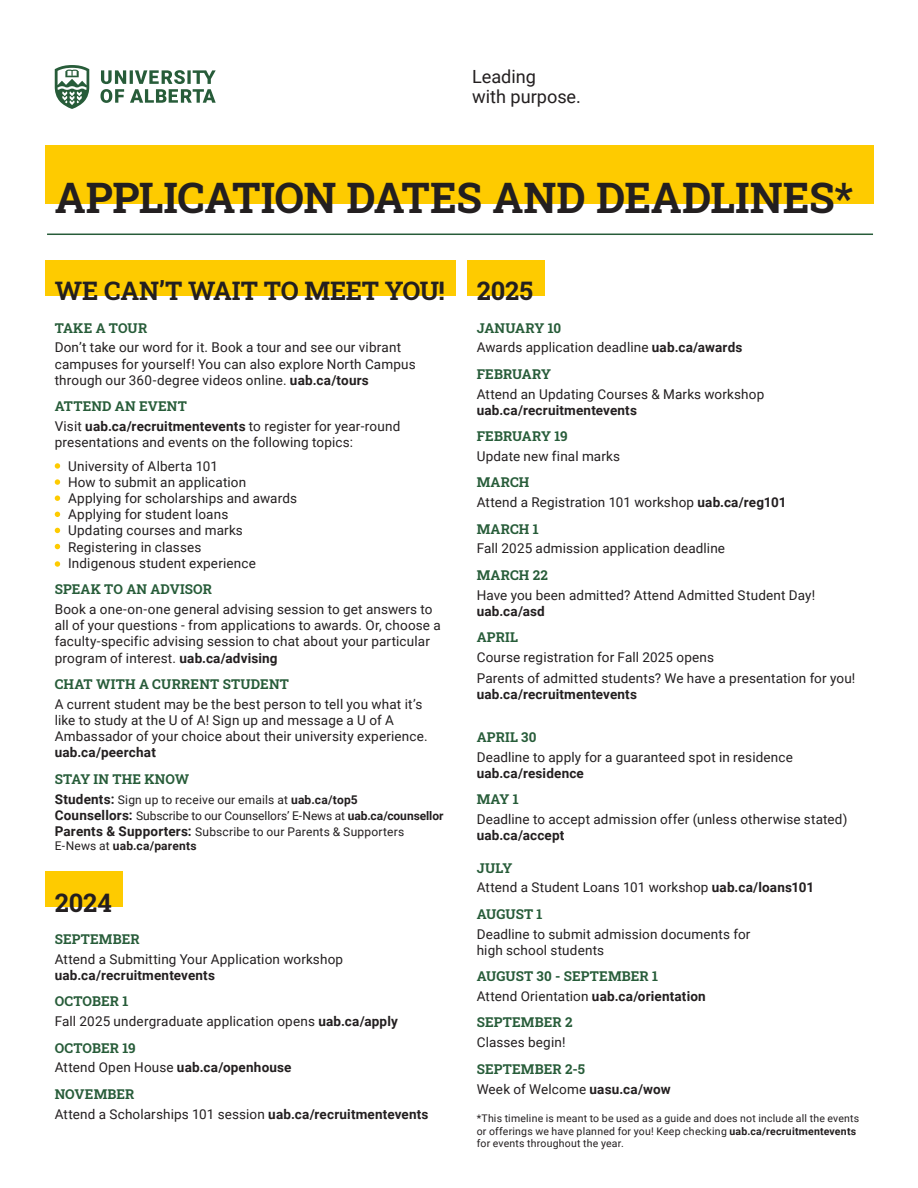
<style>
.page{position:relative;width:918px;height:1188px;background:#fff}
.page>*{position:absolute;margin:0;border:0;box-sizing:border-box;transform-origin:0 0}
.t1{font:700 42px "Roboto Slab";letter-spacing:-.01em;color:#231f20}
.t2{font:700 25.5px "Roboto Slab";letter-spacing:-.005em;color:#231f20}
.t3{font:18.15px/19.4px "Roboto";letter-spacing:-.005em;color:#231f20}
.t4{font:13.5px/16.2px "Roboto";letter-spacing:.01em;color:#231f20}
.t5{font:700 13.5px "Roboto Slab";letter-spacing:.01em;color:#275c39}
.t6{font:700 13.5px "Roboto";letter-spacing:.015em;color:#231f20}
.t7{font:700 13.5px "Roboto Slab";letter-spacing:-.01em;color:#275c39}
.t8{font:12px/16.2px "Roboto";letter-spacing:.01em;color:#231f20}
.t9{font:700 12px "Roboto";letter-spacing:.02em;color:#231f20}
.t10{font:10.5px/12.6px "Roboto";letter-spacing:.02em;color:#231f20}
.s1{font-weight:700}
.s2{font-weight:700;font-size:13.5px}
.s3{font-weight:400}
</style>
<div class="page">
<div style="left:45px;top:145px;width:828px;height:59px;background:#fecb00"></div>
<svg style="left:101px;top:70px;width:115px;height:33px"></svg>
<svg style="left:55px;top:65px;width:34px;height:44px"></svg>
<div style="left:45px;top:260px;width:410px;height:36px;background:#fecb00"></div>
<div style="left:467px;top:260px;width:78px;height:36px;background:#fecb00"></div>
<div style="left:45px;top:872px;width:78px;height:35px;background:#fecb00"></div>
<hr style="left:47px;top:234px;width:826px;height:1px;background:#275c39">
<svg style="left:55px;top:463px;width:5px;height:6px"></svg>
<svg style="left:55px;top:479px;width:5px;height:6px"></svg>
<svg style="left:55px;top:495px;width:5px;height:6px"></svg>
<svg style="left:55px;top:512px;width:5px;height:5px"></svg>
<svg style="left:55px;top:528px;width:5px;height:5px"></svg>
<svg style="left:55px;top:544px;width:5px;height:5px"></svg>
<svg style="left:55px;top:561px;width:5px;height:6px"></svg>
<h3 class="t3" style="left:472px;top:67px;width:110px">Leading<br>with purpose.</h3>
<h1 class="t1" style="left:55px;top:169px;width:800px">APPLICATION DATES AND DEADLINES*</h1>
<h2 class="t2" style="left:55px;top:273px;width:392px">WE CAN’T WAIT TO MEET YOU!</h2>
<p class="t5" style="left:55px;top:318px;width:94px">TAKE A TOUR</p>
<p class="t4" style="left:55px;top:339px;width:363px">Don’t take our word for it. Book a tour and see our vibrant campuses for yourself! You can also explore North Campus through our 360-degree videos online. <span class="s1">uab.ca/tours</span></p>
<p class="t5" style="left:55px;top:397px;width:134px">ATTEND AN EVENT</p>
<p class="t4" style="left:55px;top:418px;width:347px">Visit <span class="s1">uab.ca/recruitmentevents</span> to register for year-round presentations and events on the following topics:</p>
<p class="t4" style="left:68px;top:457px;width:230px">University of Alberta 101<br>How to submit an application<br>Applying for scholarships and awards<br>Applying for student loans<br>Updating courses and marks<br>Registering in classes<br>Indigenous student experience</p>
<p class="t5" style="left:55px;top:580px;width:159px">SPEAK TO AN ADVISOR</p>
<p class="t4" style="left:55px;top:601px;width:387px">Book a one-on-one general advising session to get answers to all of your questions - from applications to awards. Or, choose a faculty-specific advising session to chat about your particular program of interest. <span class="s1">uab.ca/advising</span></p>
<p class="t5" style="left:55px;top:675px;width:236px">CHAT WITH A CURRENT STUDENT</p>
<p class="t4" style="left:55px;top:695px;width:374px">A current student may be the best person to tell you what it’s like to study at the U of A! Sign up and message a U of A<br>Ambassador of your choice about their university experience.</p>
<p class="t6" style="left:55px;top:743px;width:103px">uab.ca/peerchat</p>
<p class="t5" style="left:55px;top:770px;width:136px">STAY IN THE KNOW</p>
<p class="t8" style="left:55px;top:791px;width:390px"><span class="s2">Students:</span> Sign up to receive our emails at <span class="s1">uab.ca/top5<br></span><span class="s2">Counsellors:</span> Subscribe to our Counsellors’ E-News at <span class="s1">uab.ca/counsellor<br></span><span class="s2">Parents &amp; Supporters:</span> Subscribe to our Parents &amp; Supporters</p>
<p class="t9" style="left:55px;top:838px;width:143px"><span class="s3">E-News at</span> uab.ca/parents</p>
<h2 class="t2" style="left:55px;top:885px;width:59px">2024</h2>
<p class="t5" style="left:55px;top:930px;width:87px">SEPTEMBER</p>
<p class="t4" style="left:55px;top:950px;width:290px">Attend a Submitting Your Application workshop</p>
<p class="t6" style="left:55px;top:966px;width:162px">uab.ca/recruitmentevents</p>
<p class="t5" style="left:55px;top:992px;width:75px">OCTOBER 1</p>
<p class="t4" style="left:55px;top:1013px;width:345px">Fall 2025 undergraduate application opens <span class="s1">uab.ca/apply</span></p>
<p class="t5" style="left:55px;top:1038px;width:82px">OCTOBER 19</p>
<p class="t6" style="left:55px;top:1058px;width:238px"><span class="s3">Attend Open House</span> uab.ca/openhouse</p>
<p class="t5" style="left:55px;top:1085px;width:81px">NOVEMBER</p>
<p class="t4" style="left:55px;top:1105px;width:375px">Attend a Scholarships 101 session <span class="s1">uab.ca/recruitmentevents</span></p>
<h2 class="t2" style="left:477px;top:273px;width:58px">2025</h2>
<p class="t7" style="left:477px;top:318px;width:86px">JANUARY 10</p>
<p class="t4" style="left:477px;top:339px;width:267px">Awards application deadline <span class="s1">uab.ca/awards</span></p>
<p class="t5" style="left:477px;top:365px;width:76px">FEBRUARY</p>
<p class="t4" style="left:477px;top:385px;width:289px">Attend an Updating Courses &amp; Marks workshop</p>
<p class="t6" style="left:477px;top:401px;width:162px">uab.ca/recruitmentevents</p>
<p class="t5" style="left:477px;top:427px;width:93px">FEBRUARY 19</p>
<p class="t4" style="left:477px;top:448px;width:145px">Update new final marks</p>
<p class="t5" style="left:477px;top:473px;width:54px">MARCH</p>
<p class="t4" style="left:477px;top:494px;width:311px">Attend a Registration 101 workshop <span class="s1">uab.ca/reg101</span></p>
<p class="t5" style="left:477px;top:519px;width:64px">MARCH 1</p>
<p class="t4" style="left:477px;top:540px;width:250px">Fall 2025 admission application deadline</p>
<p class="t5" style="left:477px;top:566px;width:73px">MARCH 22</p>
<p class="t4" style="left:477px;top:586px;width:340px">Have you been admitted? Attend Admitted Student Day!</p>
<p class="t6" style="left:477px;top:602px;width:70px">uab.ca/asd</p>
<p class="t5" style="left:477px;top:628px;width:43px">APRIL</p>
<p class="t4" style="left:477px;top:646px;width:380px;line-height:21px">Course registration for Fall 2025 opens<br>Parents of admitted students? We have a presentation for you!</p>
<p class="t6" style="left:477px;top:685px;width:162px">uab.ca/recruitmentevents</p>
<p class="t5" style="left:477px;top:728px;width:61px">APRIL 30</p>
<p class="t4" style="left:477px;top:748px;width:318px">Deadline to apply for a guaranteed spot in residence</p>
<p class="t6" style="left:477px;top:764px;width:109px">uab.ca/residence</p>
<p class="t5" style="left:477px;top:790px;width:44px">MAY 1</p>
<p class="t4" style="left:477px;top:811px;width:372px">Deadline to accept admission offer (unless otherwise stated)</p>
<p class="t6" style="left:477px;top:826px;width:89px">uab.ca/accept</p>
<p class="t5" style="left:477px;top:859px;width:37px">JULY</p>
<p class="t4" style="left:477px;top:879px;width:339px">Attend a Student Loans 101 workshop <span class="s1">uab.ca/loans101</span></p>
<p class="t5" style="left:477px;top:905px;width:67px">AUGUST 1</p>
<p class="t4" style="left:477px;top:925px;width:275px">Deadline to submit admission documents for high school students</p>
<p class="t5" style="left:477px;top:967px;width:183px">AUGUST 30 - SEPTEMBER 1</p>
<p class="t6" style="left:477px;top:987px;width:231px"><span class="s3">Attend Orientation</span> uab.ca/orientation</p>
<p class="t5" style="left:477px;top:1013px;width:97px">SEPTEMBER 2</p>
<p class="t4" style="left:477px;top:1034px;width:90px">Classes begin!</p>
<p class="t5" style="left:477px;top:1060px;width:110px">SEPTEMBER 2-5</p>
<p class="t4" style="left:477px;top:1080px;width:195px">Week of Welcome <span class="s1">uasu.ca/wow</span></p>
<p class="t10" style="left:477px;top:1112px;width:384px">*This timeline is meant to be used as a guide and does not include all the events or offerings we have planned for you! Keep checking <span class="s1">uab.ca/recruitmentevents </span>for events throughout the year.</p>
</div>
